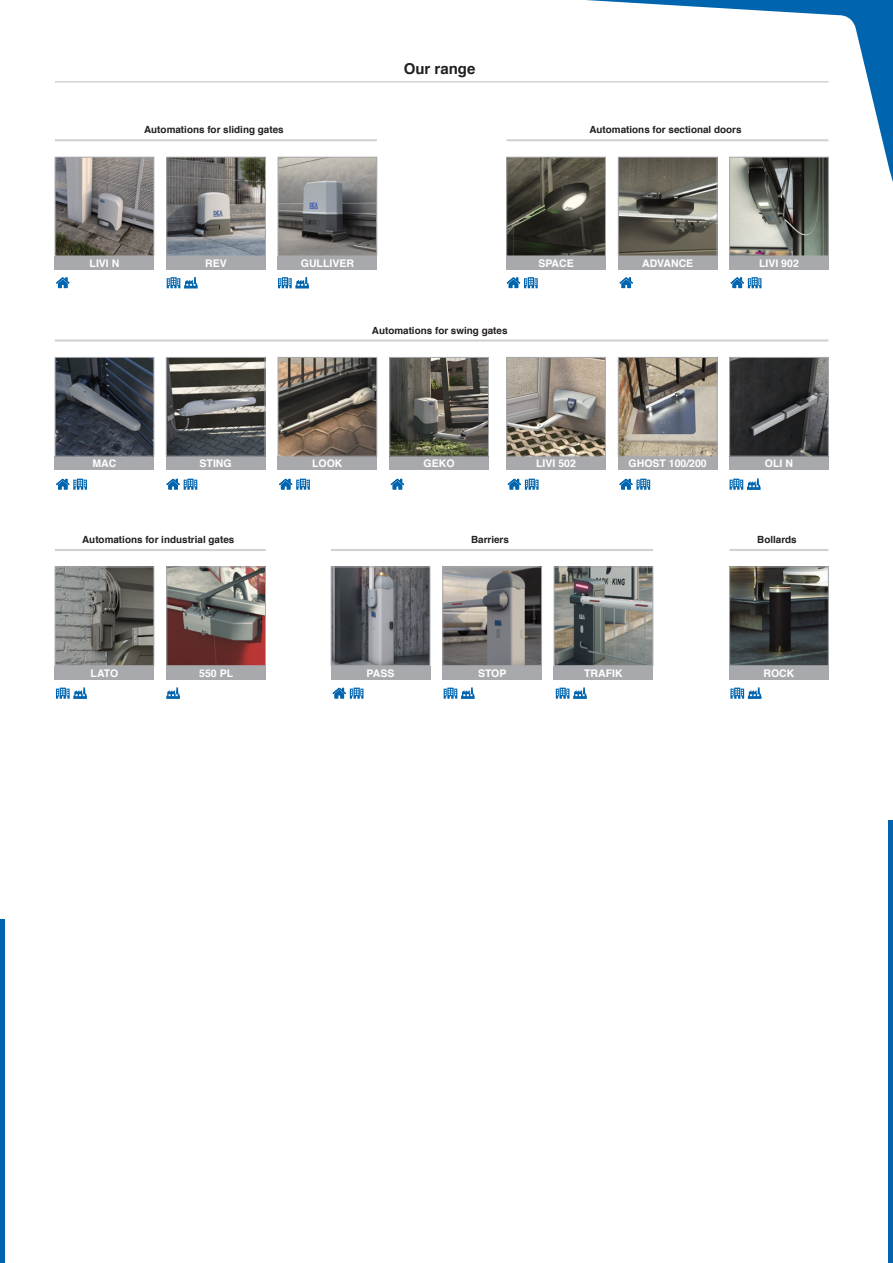
<style>
.page{position:relative;width:893px;height:1263px;background:#fff}
.page>*{position:absolute;margin:0;border:0;box-sizing:border-box;transform-origin:0 0}
.t1{font:700 15px "Helvetica";color:#231f20}
.t2{font:700 10.5px "Helvetica";color:#fff}
.t3{font:700 9.9px "Helvetica";color:#231f20}
</style>
<div class="page">
<hr style="left:0;top:919px;width:4px;height:344px;background:#0065ae">
<hr style="left:889px;top:821px;width:4px;height:442px;background:#0065ae">
<div style="left:55px;top:256px;width:99px;height:14px;background:#a8a9ad"></div>
<div style="left:506px;top:256px;width:100px;height:14px;background:#a8a9ad"></div>
<div style="left:55px;top:666px;width:99px;height:13px;background:#a8a9ad"></div>
<div style="left:331px;top:666px;width:99px;height:13px;background:#a8a9ad"></div>
<div style="left:167px;top:256px;width:99px;height:14px;background:#a8a9ad"></div>
<div style="left:618px;top:256px;width:99px;height:14px;background:#a8a9ad"></div>
<div style="left:167px;top:666px;width:99px;height:13px;background:#a8a9ad"></div>
<div style="left:443px;top:666px;width:99px;height:13px;background:#a8a9ad"></div>
<div style="left:278px;top:256px;width:99px;height:14px;background:#a8a9ad"></div>
<div style="left:55px;top:456px;width:99px;height:14px;background:#a8a9ad"></div>
<div style="left:166px;top:456px;width:99px;height:14px;background:#a8a9ad"></div>
<div style="left:506px;top:456px;width:100px;height:14px;background:#a8a9ad"></div>
<div style="left:278px;top:456px;width:99px;height:14px;background:#a8a9ad"></div>
<div style="left:618px;top:456px;width:99px;height:14px;background:#a8a9ad"></div>
<div style="left:390px;top:456px;width:99px;height:14px;background:#a8a9ad"></div>
<div style="left:554px;top:666px;width:99px;height:13px;background:#a8a9ad"></div>
<svg style="left:56px;top:277px;width:13px;height:11px"></svg>
<svg style="left:391px;top:479px;width:13px;height:10px"></svg>
<svg style="left:619px;top:277px;width:14px;height:11px"></svg>
<svg style="left:56px;top:479px;width:31px;height:11px"></svg>
<svg style="left:333px;top:688px;width:30px;height:11px"></svg>
<svg style="left:166px;top:479px;width:31px;height:11px"></svg>
<svg style="left:279px;top:479px;width:31px;height:11px"></svg>
<svg style="left:508px;top:479px;width:31px;height:11px"></svg>
<svg style="left:619px;top:479px;width:31px;height:11px"></svg>
<svg style="left:507px;top:277px;width:31px;height:11px"></svg>
<svg style="left:56px;top:687px;width:31px;height:12px"></svg>
<svg style="left:166px;top:687px;width:14px;height:12px"></svg>
<svg style="left:444px;top:687px;width:31px;height:12px"></svg>
<svg style="left:556px;top:687px;width:31px;height:12px"></svg>
<svg style="left:167px;top:277px;width:31px;height:11px"></svg>
<svg style="left:278px;top:277px;width:31px;height:11px"></svg>
<img style="left:57px;top:159px;width:95px;height:95px">
<div style="left:55px;top:157px;width:99px;height:99px;border:1px solid #a8a9ad"></div>
<img style="left:508px;top:230px;width:96px;height:24px">
<div style="left:506px;top:157px;width:100px;height:99px;border:1px solid #a8a9ad"></div>
<img style="left:57px;top:569px;width:95px;height:95px">
<div style="left:55px;top:567px;width:99px;height:99px;border:1px solid #a8a9ad"></div>
<img style="left:333px;top:569px;width:95px;height:95px">
<div style="left:331px;top:567px;width:99px;height:99px;border:1px solid #a8a9ad"></div>
<img style="left:169px;top:159px;width:95px;height:95px">
<div style="left:167px;top:157px;width:99px;height:99px;border:1px solid #a8a9ad"></div>
<img style="left:620px;top:230px;width:95px;height:24px">
<div style="left:618px;top:157px;width:99px;height:99px;border:1px solid #a8a9ad"></div>
<img style="left:169px;top:569px;width:95px;height:95px">
<div style="left:167px;top:567px;width:99px;height:99px;border:1px solid #a8a9ad"></div>
<img style="left:445px;top:569px;width:95px;height:95px">
<div style="left:443px;top:567px;width:99px;height:99px;border:1px solid #a8a9ad"></div>
<img style="left:280px;top:159px;width:95px;height:95px">
<div style="left:278px;top:157px;width:99px;height:99px;border:1px solid #a8a9ad"></div>
<img style="left:57px;top:359px;width:95px;height:95px">
<div style="left:55px;top:357px;width:99px;height:99px;border:1px solid #a8a9ad"></div>
<img style="left:168px;top:359px;width:95px;height:95px">
<div style="left:166px;top:357px;width:99px;height:99px;border:1px solid #a8a9ad"></div>
<img style="left:508px;top:359px;width:96px;height:95px">
<div style="left:506px;top:357px;width:100px;height:99px;border:1px solid #a8a9ad"></div>
<img style="left:280px;top:359px;width:95px;height:95px">
<div style="left:278px;top:357px;width:99px;height:99px;border:1px solid #a8a9ad"></div>
<img style="left:620px;top:359px;width:95px;height:95px">
<div style="left:618px;top:357px;width:99px;height:99px;border:1px solid #a8a9ad"></div>
<img style="left:392px;top:359px;width:95px;height:95px">
<div style="left:390px;top:357px;width:99px;height:99px;border:1px solid #a8a9ad"></div>
<img style="left:556px;top:569px;width:95px;height:95px">
<div style="left:554px;top:567px;width:99px;height:99px;border:1px solid #a8a9ad"></div>
<div style="left:729px;top:456px;width:99px;height:14px;background:#a8a9ad"></div>
<svg style="left:730px;top:478px;width:31px;height:12px"></svg>
<img style="left:731px;top:359px;width:95px;height:95px">
<div style="left:729px;top:357px;width:99px;height:99px;border:1px solid #a8a9ad"></div>
<img style="left:731px;top:569px;width:95px;height:95px">
<div style="left:729px;top:567px;width:99px;height:99px;border:1px solid #a8a9ad"></div>
<div style="left:729px;top:666px;width:99px;height:13px;background:#a8a9ad"></div>
<svg style="left:730px;top:687px;width:31px;height:12px"></svg>
<div style="left:729px;top:256px;width:99px;height:14px;background:#a8a9ad"></div>
<svg style="left:731px;top:277px;width:30px;height:11px"></svg>
<img style="left:731px;top:230px;width:95px;height:24px">
<div style="left:729px;top:157px;width:99px;height:99px;border:1px solid #a8a9ad"></div>
<hr style="left:55px;top:81px;width:773px;height:2px;background:#d1d2d4">
<hr style="left:55px;top:139px;width:322px;height:2px;background:#d1d2d4">
<hr style="left:55px;top:549px;width:211px;height:2px;background:#d1d2d4">
<hr style="left:729px;top:549px;width:99px;height:2px;background:#d1d2d4">
<hr style="left:331px;top:549px;width:322px;height:2px;background:#d1d2d4">
<hr style="left:55px;top:339px;width:773px;height:3px;background:#d1d2d4">
<svg style="left:372px;top:0;width:521px;height:230px"></svg>
<h1 class="t1" style="left:404px;top:57px;width:73px">Our range</h1>
<p class="t3" style="left:144px;top:122px;width:141px">Automations for sliding gates</p>
<p class="t3" style="left:589px;top:122px;width:154px">Automations for sectional doors</p>
<p class="t2" style="left:90px;top:255px;width:31px">LIVI N</p>
<p class="t2" style="left:538px;top:255px;width:37px">SPACE</p>
<p class="t2" style="left:205px;top:255px;width:23px">REV</p>
<p class="t2" style="left:642px;top:255px;width:53px">ADVANCE</p>
<p class="t2" style="left:301px;top:255px;width:55px">GULLIVER</p>
<p class="t2" style="left:759px;top:255px;width:41px">LIVI 902</p>
<p class="t3" style="left:372px;top:322px;width:137px">Automations for swing gates</p>
<p class="t2" style="left:93px;top:455px;width:25px">MAC</p>
<p class="t2" style="left:200px;top:455px;width:34px">STING</p>
<p class="t2" style="left:312px;top:455px;width:32px">LOOK</p>
<p class="t2" style="left:424px;top:455px;width:32px">GEKO</p>
<p class="t2" style="left:536px;top:455px;width:41px">LIVI 502</p>
<p class="t2" style="left:629px;top:455px;width:80px">GHOST 100/200</p>
<p class="t2" style="left:765px;top:455px;width:30px">OLI N</p>
<p class="t3" style="left:82px;top:532px;width:154px">Automations for industrial gates</p>
<p class="t3" style="left:471px;top:532px;width:39px">Barriers</p>
<p class="t3" style="left:757px;top:532px;width:41px">Bollards</p>
<p class="t2" style="left:91px;top:664px;width:29px">LATO</p>
<p class="t2" style="left:367px;top:664px;width:29px">PASS</p>
<p class="t2" style="left:199px;top:664px;width:35px">550 PL</p>
<p class="t2" style="left:478px;top:664px;width:30px">STOP</p>
<p class="t2" style="left:584px;top:664px;width:40px">TRAFIK</p>
<p class="t2" style="left:763px;top:664px;width:32px">ROCK</p>
</div>
